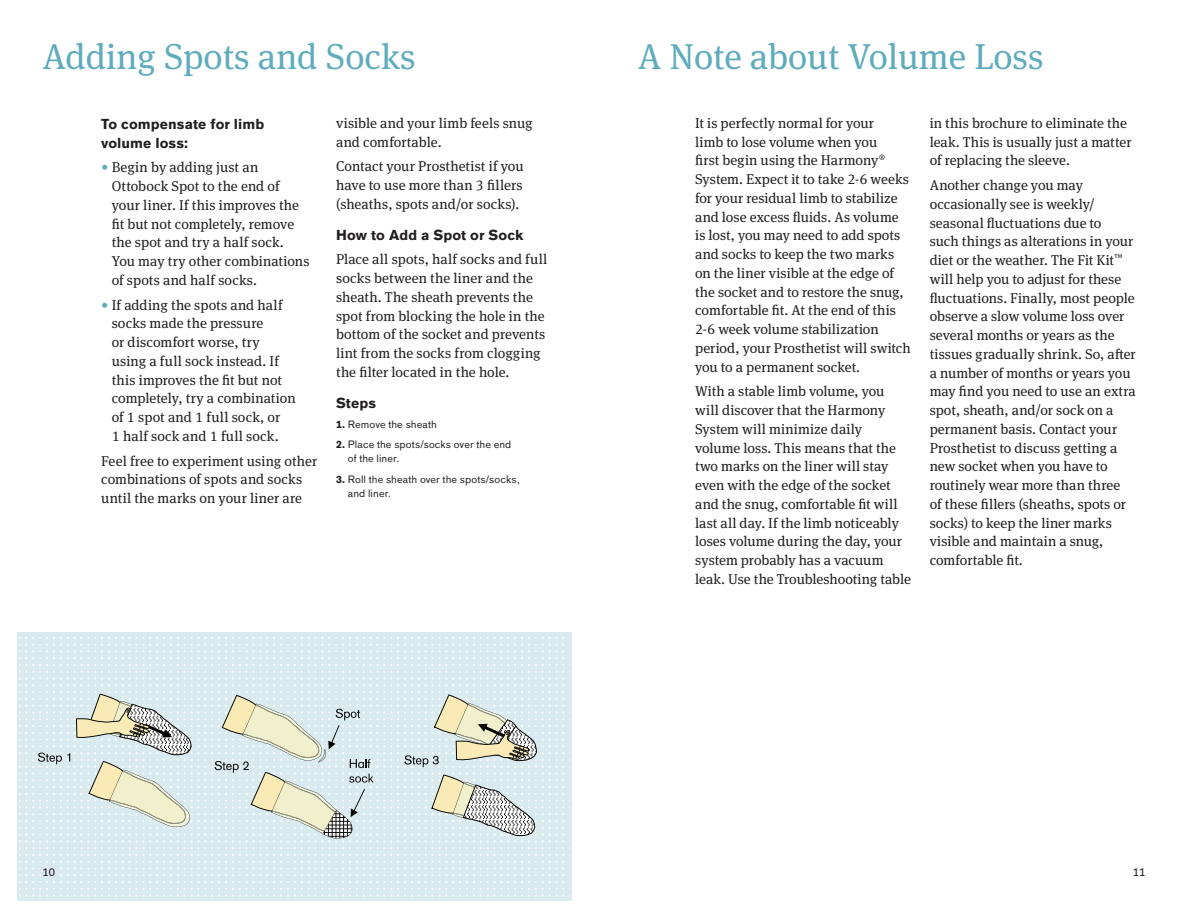
<style>
.page{position:relative;width:1188px;height:918px;background:#fff}
.page>*{position:absolute;margin:0;border:0;box-sizing:border-box;transform-origin:0 0}
.t1{font:36px "OBO Serif";color:#5facbd}
.t2{font:14.25px/18.8px "OBO Serif";color:#231f20}
.t3{font:700 14.25px/18.8px "OBO Sans";letter-spacing:.005em;color:#231f20}
.t4{font:11.25px "OBO Sans";color:#231f20}
.t5{font:10.5px/14.2px "OBO Sans";letter-spacing:.005em;color:#231f20}
.s1{color:#5facbd}
.s2{font-weight:700}
</style>
<div class="page">
<div style="left:17px;top:633px;width:554px;height:268px;background:#daebf0"></div>
<svg style="left:19px;top:637px;width:551px;height:260px"></svg>
<h1 class="t1" style="left:43px;top:35px;width:375px">Adding Spots and Socks</h1>
<h1 class="t1" style="left:638px;top:35px;width:407px">A Note about Volume Loss</h1>
<p class="t3" style="left:101px;top:115px;width:165px">To compensate for limb volume loss:</p>
<p class="t2" style="left:112px;top:158px;width:199px;text-indent:-11px"><span class="s1">•</span> Begin by adding just an<br>Ottobock Spot to the end of your liner. If this improves the fit but not completely, remove the spot and try a half sock.<br>You may try other combinations of spots and half socks.</p>
<p class="t2" style="left:112px;top:295px;width:185px;text-indent:-11px"><span class="s1">•</span> If adding the spots and half socks made the pressure<br>or discomfort worse, try using a full sock instead. If this improves the fit but not completely, try a combination of 1 spot and 1 full sock, or<br>1 half sock and 1 full sock.</p>
<p class="t2" style="left:101px;top:451px;width:218px">Feel free to experiment using other combinations of spots and socks until the marks on your liner are</p>
<p class="t2" style="left:336px;top:114px;width:198px">visible and your limb feels snug and comfortable.</p>
<p class="t2" style="left:336px;top:157px;width:189px;text-align:justify">Contact your Prosthetist if you have to use more than 3 fillers (sheaths, spots and/or socks).</p>
<p class="t3" style="left:336px;top:225px;width:189px">How to Add a Spot or Sock</p>
<p class="t2" style="left:336px;top:250px;width:213px">Place all spots, half socks and full socks between the liner and the sheath. The sheath prevents the spot from blocking the hole in the bottom of the socket and prevents lint from the socks from clogging the filter located in the hole.</p>
<p class="t3" style="left:336px;top:393px;width:41px">Steps</p>
<p class="t5" style="left:336px;top:417px;width:102px"><span class="s2">1.</span> Remove the sheath</p>
<p class="t5" style="left:348px;top:437px;width:165px;text-indent:-12px"><span class="s2">2.</span> Place the spots/socks over the end of the liner.</p>
<p class="t5" style="left:348px;top:472px;width:174px;text-indent:-12px"><span class="s2">3.</span> Roll the sheath over the spots/socks, and liner.</p>
<p class="t4" style="left:43px;top:865px;width:14px">10</p>
<p class="t2" style="left:695px;top:114px;width:217px">It is perfectly normal for your<br>limb to lose volume when you<br>first begin using the Harmony®<br>System. Expect it to take 2-6 weeks for your residual limb to stabilize and lose excess fluids. As volume is lost, you may need to add spots and socks to keep the two marks on the liner visible at the edge of the socket and to restore the snug, comfortable fit. At the end of this<br>2-6 week volume stabilization period, your Prosthetist will switch you to a permanent socket.</p>
<p class="t2" style="left:695px;top:382px;width:217px">With a stable limb volume, you will discover that the Harmony<br>System will minimize daily volume loss. This means that the two marks on the liner will stay even with the edge of the socket and the snug, comfortable fit will last all day. If the limb noticeably loses volume during the day, your system probably has a vacuum leak. Use the Troubleshooting table</p>
<p class="t2" style="left:930px;top:114px;width:203px">in this brochure to eliminate the leak. This is usually just a matter of replacing the sleeve.</p>
<p class="t2" style="left:930px;top:176px;width:208px">Another change you may occasionally see is weekly/ seasonal fluctuations due to<br>such things as alterations in your diet or the weather. The Fit Kit<sup>™ </sup>will help you to adjust for these fluctuations. Finally, most people observe a slow volume loss over several months or years as the tissues gradually shrink. So, after a number of months or years you may find you need to use an extra spot, sheath, and/or sock on a permanent basis. Contact your<br>Prosthetist to discuss getting a new socket when you have to routinely wear more than three of these fillers (sheaths, spots or socks) to keep the liner marks visible and maintain a snug, comfortable fit.</p>
<p class="t4" style="left:1133px;top:865px;width:14px">11</p>
</div>
